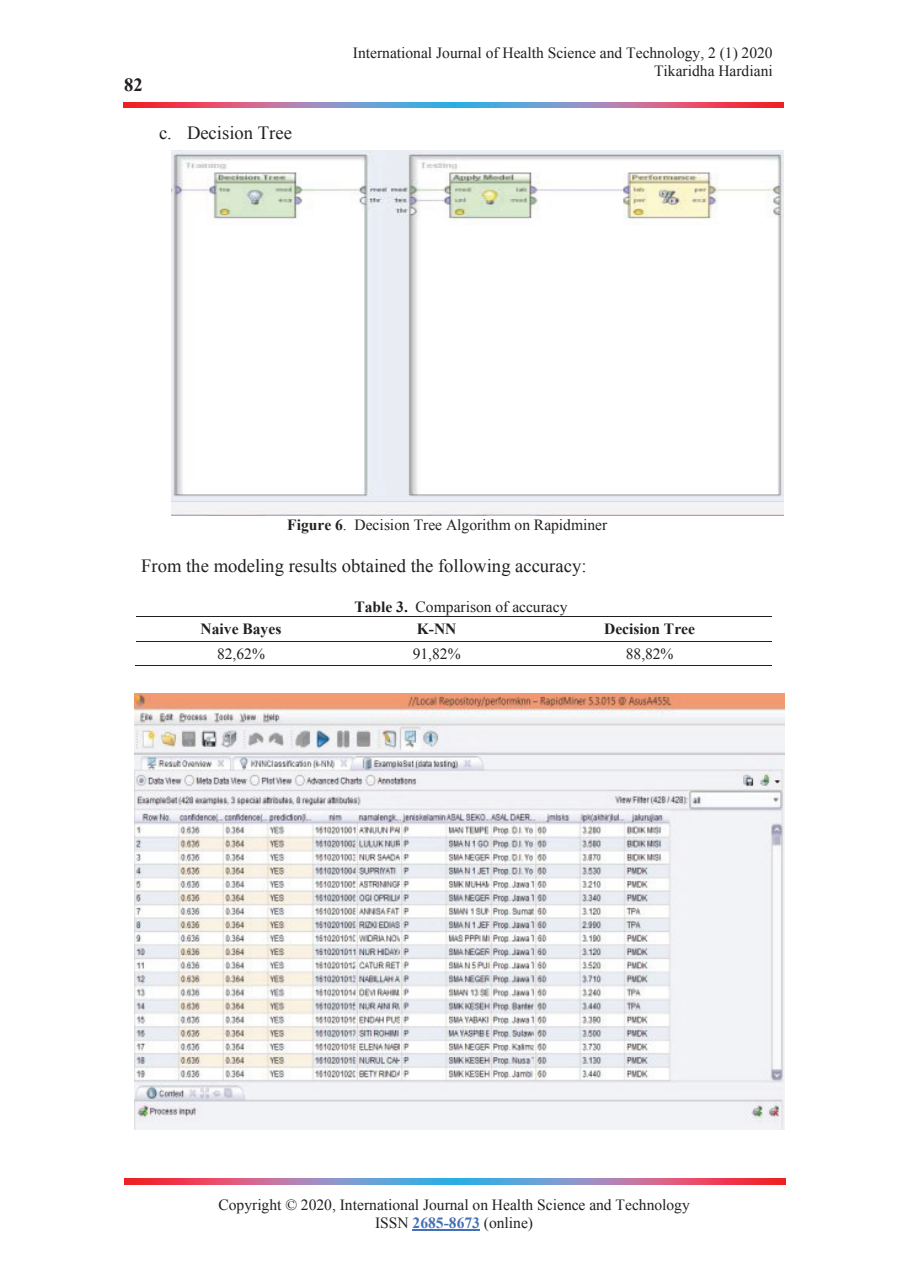
<style>
.page{position:relative;width:918px;height:1263px;background:#fff}
.page>*{position:absolute;margin:0;border:0;box-sizing:border-box;transform-origin:0 0}
.t1{font:18.6px "Times New Roman";color:#231f20}
.t2{font:700 18.6px "Times New Roman";color:#231f20}
.t3{font:15.6px/17.9px "Times New Roman";color:#231f20;text-align:center}
.t4{font:700 15.6px "Times New Roman";letter-spacing:-.005em;color:#231f20}
.s1{font-weight:700}
.s2{font-weight:700;color:#4470b7}
</style>
<div class="page">
<hr style="left:413px;top:1229px;width:67px;height:2px;background:#4470b7">
<img style="left:124px;top:102px;width:660px;height:6px">
<img style="left:125px;top:1179px;width:660px;height:5px">
<hr style="left:136px;top:616px;width:636px;height:1px;background:#231f20">
<hr style="left:136px;top:641px;width:636px;height:1px;background:#231f20">
<hr style="left:135px;top:665px;width:211px;height:1px;background:#231f20">
<hr style="left:345px;top:665px;width:182px;height:1px;background:#231f20">
<hr style="left:526px;top:665px;width:246px;height:1px;background:#231f20">
<img style="left:134px;top:694px;width:650px;height:436px">
<img style="left:172px;top:150px;width:611px;height:366px">
<p class="t2" style="left:124px;top:75px;width:20px">82</p>
<p class="t1" style="left:159px;top:123px;width:134px">c. Decision Tree</p>
<p class="t3" style="left:353px;top:44px;width:421px;text-align:right">International Journal of Health Science and Technology, 2 (1) 2020<br>Tikaridha Hardiani</p>
<p class="t3" style="left:287px;top:516px;width:321px"><span class="s1">Figure 6</span>. Decision Tree Algorithm on Rapidminer</p>
<p class="t1" style="left:141px;top:556px;width:447px">From the modeling results obtained the following accuracy:</p>
<p class="t3" style="left:354px;top:598px;width:215px"><span class="s1">Table 3.</span> Comparison of accuracy</p>
<p class="t4" style="left:201px;top:620px;width:82px">Naive Bayes</p>
<p class="t4" style="left:417px;top:620px;width:41px">K-NN</p>
<p class="t4" style="left:604px;top:620px;width:92px">Decision Tree</p>
<p class="t3" style="left:217px;top:644px;width:50px">82,62%</p>
<p class="t3" style="left:413px;top:644px;width:49px">91,82%</p>
<p class="t3" style="left:626px;top:644px;width:49px">88,82%</p>
<p class="t3" style="left:218px;top:1195px;width:473px">Copyright © 2020, International Journal on Health Science and Technology<br>ISSN <span class="s2">2685-8673</span> (online)</p>
</div>
